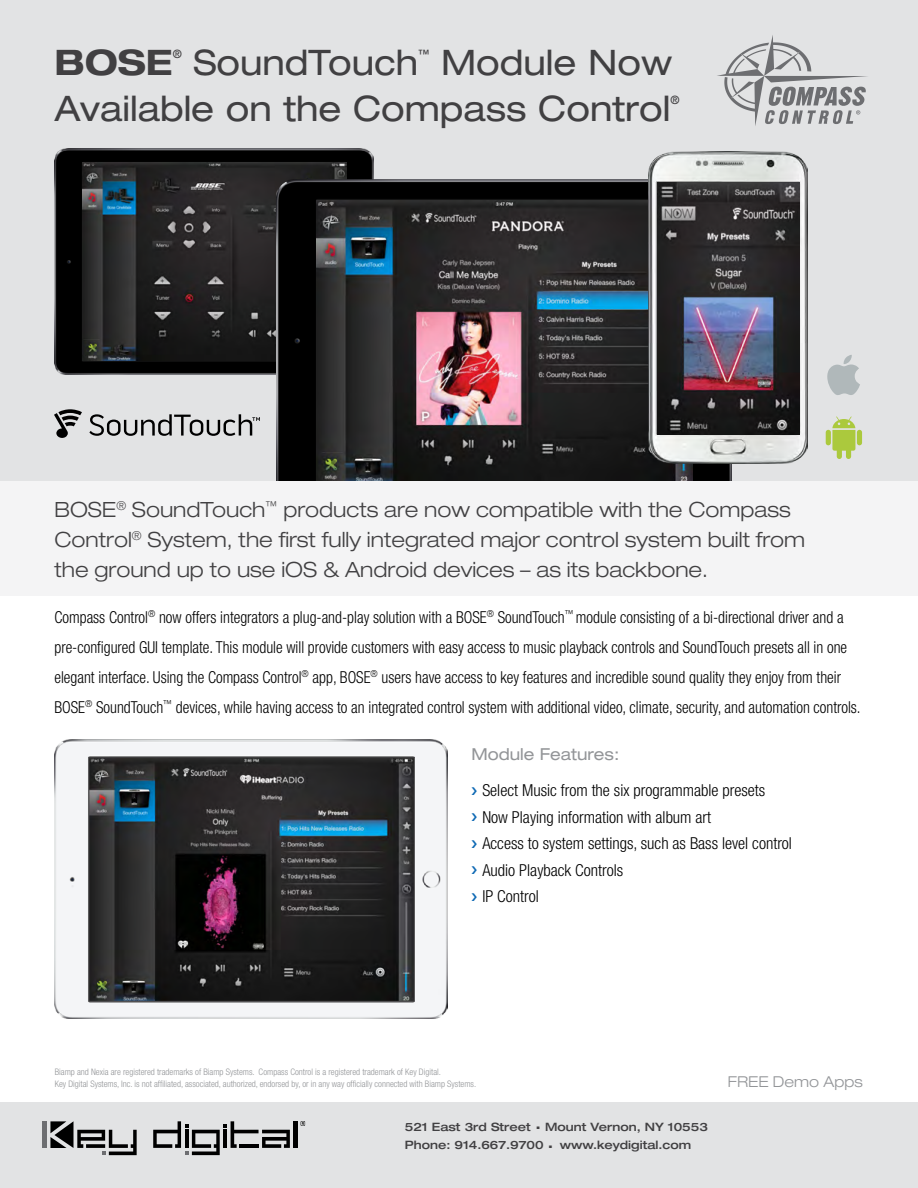
<style>
.page{position:relative;width:918px;height:1188px;background:#fff}
.page>*{position:absolute;margin:0;border:0;box-sizing:border-box;transform-origin:0 0}
.t1{font:expanded 35.25px/45.8px "Helvetica Neue";color:#414042;text-align:right}
.t2{font:700 expanded 35.25px "Helvetica Neue";color:#414042}
.t3{font:300 expanded 21px/29.7px "Helvetica Neue";color:#414042}
.t4{font:300 condensed 16.5px/30px "Helvetica Neue";color:#000;scale:.94 1}
.t5{font:300 condensed 16.5px/26.5px "Helvetica Neue";color:#000}
.t6{font:expanded 16.5px "Helvetica Neue";color:#939598}
.t7{font:300 expanded 15px "Helvetica Neue";color:#939598}
.t8{font:500 expanded 11.55px/18.8px "Helvetica Neue";color:#414042}
.t9{font:expanded 11.55px "Helvetica Neue";color:#414042}
.t10{font:300 condensed 9px/12.3px "Helvetica Neue";color:#939598}
</style>
<div class="page">
<div style="left:0;top:0;width:918px;height:482px;background:#e2e3e4"></div>
<svg style="left:717px;top:35px;width:151px;height:91px"></svg>
<img style="left:54px;top:148px;width:320px;height:226px">
<img style="left:82px;top:163px;width:264px;height:197px">
<img style="left:276px;top:179px;width:455px;height:303px">
<img style="left:317px;top:201px;width:375px;height:281px">
<img style="left:54px;top:740px;width:394px;height:278px">
<svg style="left:88px;top:756px;width:327px;height:246px;background:#2a2b2e"></svg>
<div style="left:0;top:1103px;width:918px;height:85px;background:#e2e3e4"></div>
<hr style="left:42px;top:1121px;width:4px;height:27px;background:#6d6e71">
<hr style="left:294px;top:1121px;width:4px;height:27px;background:#000">
<svg style="left:153px;top:1121px;width:137px;height:34px"></svg>
<svg style="left:50px;top:1121px;width:87px;height:34px"></svg>
<svg style="left:301px;top:1121px;width:4px;height:5px"></svg>
<svg style="left:826px;top:416px;width:36px;height:43px"></svg>
<svg style="left:827px;top:355px;width:33px;height:40px"></svg>
<div style="left:0;top:482px;width:918px;height:114px;background:#f4f4f5"></div>
<img style="left:649px;top:152px;width:159px;height:312px">
<img style="left:657px;top:182px;width:142px;height:253px">
<svg style="left:54px;top:409px;width:28px;height:29px"></svg>
<svg style="left:89px;top:414px;width:171px;height:22px"></svg>
<h1 class="t2" style="left:55px;top:41px;width:120px">BOSE</h1>
<p class="t9" style="left:173px;top:47px;width:11px">®</p>
<h1 class="t1" style="left:193px;top:39px;width:226px">SoundTouch</h1>
<p class="t9" style="left:418px;top:47px;width:13px">™</p>
<h1 class="t1" style="left:55px;top:39px;width:619px">Module Now<br>Available on the Compass Control</h1>
<p class="t9" style="left:670px;top:93px;width:11px">®</p>
<p class="t3" style="left:54px;top:495px;width:752px">BOSE<sup>®</sup> SoundTouch<sup>™</sup> products are now compatible with the Compass<br>Control<sup>®</sup> System, the first fully integrated major control system built from the ground up to use iOS &amp; Android devices – as its backbone.</p>
<p class="t4" style="left:54px;top:602px;width:859px">Compass Control<sup>®</sup> now offers integrators a plug-and-play solution with a BOSE<sup>®</sup> SoundTouch<sup>™</sup> module consisting of a bi-directional driver and a pre-configured GUI template. This module will provide customers with easy access to music playback controls and SoundTouch presets all in one elegant interface. Using the Compass Control<sup>®</sup> app, BOSE<sup>®</sup> users have access to key features and incredible sound quality they enjoy from their BOSE<sup>®</sup> SoundTouch<sup>™</sup> devices, while having access to an integrated control system with additional video, climate, security, and automation controls.</p>
<p class="t6" style="left:472px;top:744px;width:149px">Module Features:</p>
<p class="t5" style="left:482px;top:777px;width:311px">Select Music from the six programmable presets Now Playing information with album art<br>Access to system settings, such as Bass level control Audio Playback Controls<br>IP Control</p>
<p class="t10" style="left:55px;top:1066px;width:423px">Biamp and Nexia are registered trademarks of Biamp Systems. Compass Control is a registered trademark of Key Digital.<br>Key Digital Systems, Inc. is not affiliated, associated, authorized, endorsed by, or in any way officially connected with Biamp Systems.</p>
<p class="t8" style="left:405px;top:1117px;width:305px">521 East 3rd Street <sup>.</sup> Mount Vernon, NY 10553<br>Phone: 914.667.9700 <sup>.</sup> www.keydigital.com</p>
<p class="t7" style="left:728px;top:1072px;width:136px">FREE Demo Apps</p>
</div>
